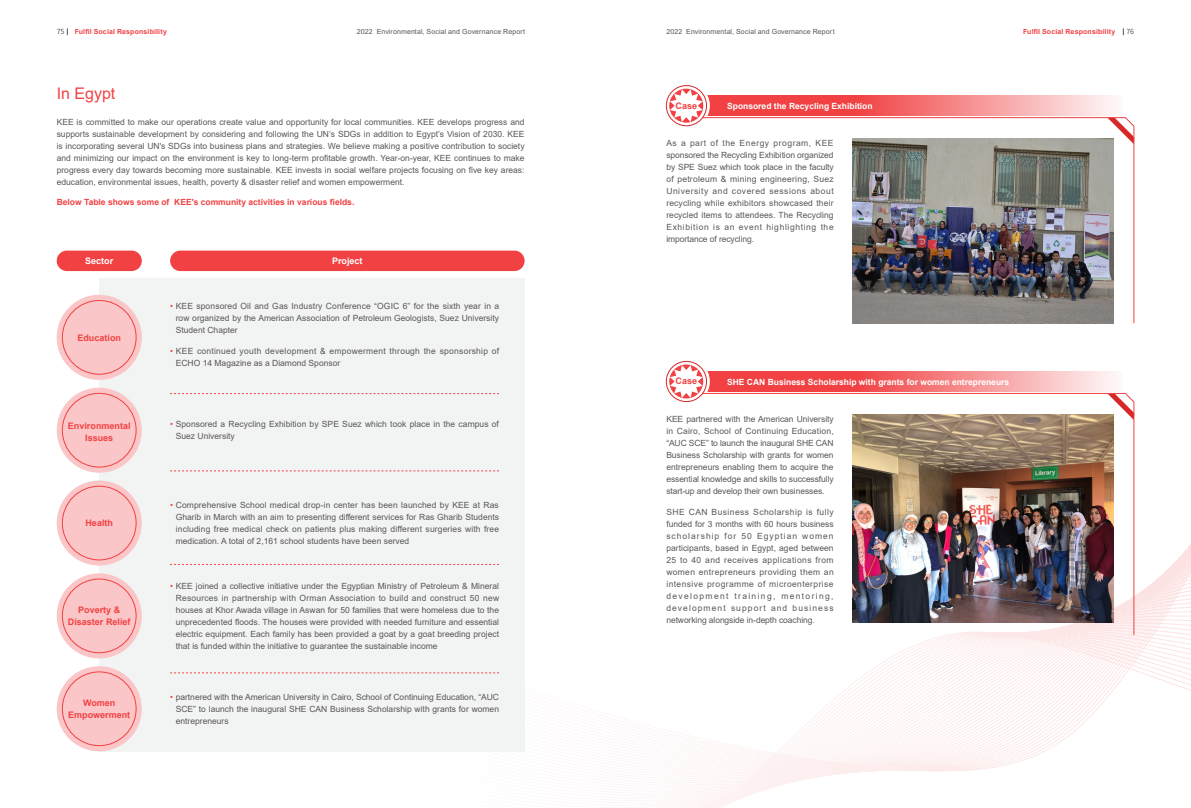
<style>
.page{position:relative;width:1191px;height:808px;background:#fff}
.page>*{position:absolute;margin:0;border:0;box-sizing:border-box;transform-origin:0 0}
.t1{font:16px "Arial";color:#f14143}
.t2{font:700 9px/12px "Arial";color:#f14143;text-align:center}
.t3{font:700 9px "Arial";color:#fff}
.t4{font:8.5px/12px "Arial";color:#595757;text-align:justify}
.t5{font:8.5px/12px "Arial";letter-spacing:.03em;color:#595757}
.t6{font:700 8.5px "Arial";color:#fff}
.t7{font:700 8.5px "Arial";color:#f14143}
.t8{font:7px "Arial";letter-spacing:.015em;color:#595757}
.t9{font:700 7px "Arial";letter-spacing:.02em;color:#f14143}
.t10{font:7px "Source Han Sans CN";color:#595757}
.s1{color:#f14143}
</style>
<div class="page">
<svg style="left:708px;top:96px;width:406px;height:20px;background:#f47a7b"></svg>
<svg style="left:663px;top:82px;width:47px;height:47px"></svg>
<svg style="left:702px;top:117px;width:432px;height:207px"></svg>
<div style="left:666px;top:85px;width:41px;height:41px;border:1px solid #d72729;border-radius:50%"></div>
<svg style="left:669px;top:89px;width:34px;height:34px"></svg>
<svg style="left:670px;top:89px;width:32px;height:33px"></svg>
<svg style="left:708px;top:371px;width:406px;height:16px;background:#f47a7b"></svg>
<svg style="left:663px;top:358px;width:47px;height:47px"></svg>
<div style="left:666px;top:361px;width:41px;height:41px;border:1px solid #d72729;border-radius:50%"></div>
<svg style="left:669px;top:364px;width:34px;height:34px"></svg>
<svg style="left:670px;top:365px;width:32px;height:22px"></svg>
<svg style="left:349px;top:387px;width:842px;height:421px"></svg>
<div style="left:99px;top:278px;width:425px;height:473px;background:#f2f3f3"></div>
<div style="left:57px;top:251px;width:85px;height:20px;background:#f14143;border-radius:10px"></div>
<div style="left:170px;top:251px;width:354px;height:20px;background:#f14143;border-radius:10px"></div>
<img style="left:852px;top:139px;width:261px;height:184px">
<img style="left:852px;top:415px;width:261px;height:207px">
<div style="left:57px;top:295px;width:85px;height:85px;background:#fbc6c7;border-radius:50%"></div>
<div style="left:57px;top:388px;width:85px;height:85px;background:#fbc6c7;border-radius:50%"></div>
<div style="left:57px;top:480px;width:85px;height:86px;background:#fbc6c7;border-radius:50%"></div>
<div style="left:57px;top:573px;width:85px;height:85px;background:#fbc6c7;border-radius:50%"></div>
<div style="left:57px;top:666px;width:85px;height:85px;background:#fbc6c7;border-radius:50%"></div>
<svg style="left:170px;top:393px;width:329px;height:1px"></svg>
<svg style="left:170px;top:471px;width:329px;height:1px"></svg>
<svg style="left:170px;top:564px;width:329px;height:1px"></svg>
<svg style="left:170px;top:673px;width:329px;height:1px"></svg>
<div style="left:62px;top:300px;width:74px;height:74px;border:1px solid #f14143;border-radius:50%"></div>
<div style="left:62px;top:393px;width:74px;height:74px;border:1px solid #f14143;border-radius:50%"></div>
<div style="left:62px;top:486px;width:74px;height:74px;border:1px solid #f14143;border-radius:50%"></div>
<div style="left:62px;top:579px;width:74px;height:74px;border:1px solid #f14143;border-radius:50%"></div>
<div style="left:62px;top:672px;width:74px;height:74px;border:1px solid #f14143;border-radius:50%"></div>
<p class="t10" style="left:57px;top:28px;width:9px">75</p>
<p class="t9" style="left:75px;top:27px;width:94px">Fulfil Social Responsibility</p>
<p class="t8" style="left:357px;top:27px;width:170px">2022 Environmental, Social and Governance Report</p>
<p class="t8" style="left:666px;top:27px;width:170px">2022 Environmental, Social and Governance Report</p>
<p class="t9" style="left:1023px;top:27px;width:94px">Fulfil Social Responsibility</p>
<p class="t10" style="left:1126px;top:28px;width:9px">76</p>
<h1 class="t1" style="left:57px;top:82px;width:60px">In Egypt</h1>
<p class="t4" style="left:57px;top:116px;width:469px">KEE is committed to make our operations create value and opportunity for local communities. KEE develops progress and supports sustainable development by considering and following the UN’s SDGs in addition to Egypt’s Vision of 2030. KEE is incorporating several UN's SDGs into business plans and strategies. We believe making a positive contribution to society and minimizing our impact on the environment is key to long-term profitable growth. Year-on-year, KEE continues to make progress every day towards becoming more sustainable. KEE invests in social welfare projects focusing on five key areas: education, environmental issues, health, poverty &amp; disaster relief and women empowerment.</p>
<p class="t7" style="left:57px;top:196px;width:299px">Below Table shows some of KEE's community activities in various fields.</p>
<p class="t3" style="left:85px;top:255px;width:30px">Sector</p>
<p class="t3" style="left:332px;top:255px;width:32px">Project</p>
<p class="t4" style="left:176px;top:300px;width:325px;text-indent:-6px"><span class="s1">•</span> KEE sponsored Oil and Gas Industry Conference “OGIC 6” for the sixth year in a row organized by the American Association of Petroleum Geologists, Suez University Student Chapter</p>
<p class="t5" style="left:176px;top:345px;width:325px;text-indent:-6px"><span class="s1">•</span> KEE continued youth development &amp; empowerment through the sponsorship of<br>ECHO 14 Magazine as a Diamond Sponsor</p>
<p class="t2" style="left:77px;top:331px;width:45px">Education</p>
<p class="t2" style="left:68px;top:420px;width:64px">Environmental<br>Issues</p>
<p class="t2" style="left:85px;top:517px;width:29px">Health</p>
<p class="t2" style="left:68px;top:604px;width:64px">Poverty &amp;<br>Disaster Relief</p>
<p class="t2" style="left:68px;top:697px;width:64px">Women<br>Empowerment</p>
<p class="t4" style="left:176px;top:418px;width:325px;text-indent:-6px"><span class="s1">•</span> Sponsored a Recycling Exhibition by SPE Suez which took place in the campus of<br>Suez University</p>
<p class="t4" style="left:176px;top:499px;width:325px;text-indent:-6px"><span class="s1">•</span> Comprehensive School medical drop-in center has been launched by KEE at Ras Gharib in March with an aim to presenting different services for Ras Gharib Students including free medical check on patients plus making different surgeries with free medication. A total of 2,161 school students have been served</p>
<p class="t4" style="left:176px;top:580px;width:325px;text-indent:-6px"><span class="s1">•</span> KEE joined a collective initiative under the Egyptian Ministry of Petroleum &amp; Mineral Resources in partnership with Orman Association to build and construct 50 new houses at Khor Awada village in Aswan for 50 families that were homeless due to the unprecedented floods. The houses were provided with needed furniture and essential electric equipment. Each family has been provided a goat by a goat breeding project that is funded within the initiative to guarantee the sustainable income</p>
<p class="t4" style="left:176px;top:691px;width:325px;text-indent:-6px"><span class="s1">•</span> partnered with the American University in Cairo, School of Continuing Education, “AUC SCE” to launch the inaugural SHE CAN Business Scholarship with grants for women entrepreneurs</p>
<p class="t2" style="left:675px;top:99px;width:23px">Case</p>
<p class="t6" style="left:727px;top:100px;width:147px">Sponsored the Recycling Exhibition</p>
<p class="t4" style="left:666px;top:137px;width:169px">As a part of the Energy program, KEE sponsored the Recycling Exhibition organized by SPE Suez which took place in the faculty of petroleum &amp; mining engineering, Suez University and covered sessions about recycling while exhibitors showcased their recycled items to attendees. The Recycling Exhibition is an event highlighting the importance of recycling.</p>
<p class="t2" style="left:675px;top:375px;width:23px">Case</p>
<p class="t6" style="left:727px;top:376px;width:283px">SHE CAN Business Scholarship with grants for women entrepreneurs</p>
<p class="t4" style="left:666px;top:413px;width:169px">KEE partnered with the American University in Cairo, School of Continuing Education, “AUC SCE” to launch the inaugural SHE CAN Business Scholarship with grants for women entrepreneurs enabling them to acquire the essential knowledge and skills to successfully start-up and develop their own businesses.</p>
<p class="t4" style="left:666px;top:505px;width:169px">SHE CAN Business Scholarship is fully funded for 3 months with 60 hours business scholarship for 50 Egyptian women participants, based in Egypt, aged between 25 to 40 and receives applications from women entrepreneurs providing them an intensive programme of microenterprise development training, mentoring, development support and business networking alongside in-depth coaching.</p>
</div>
